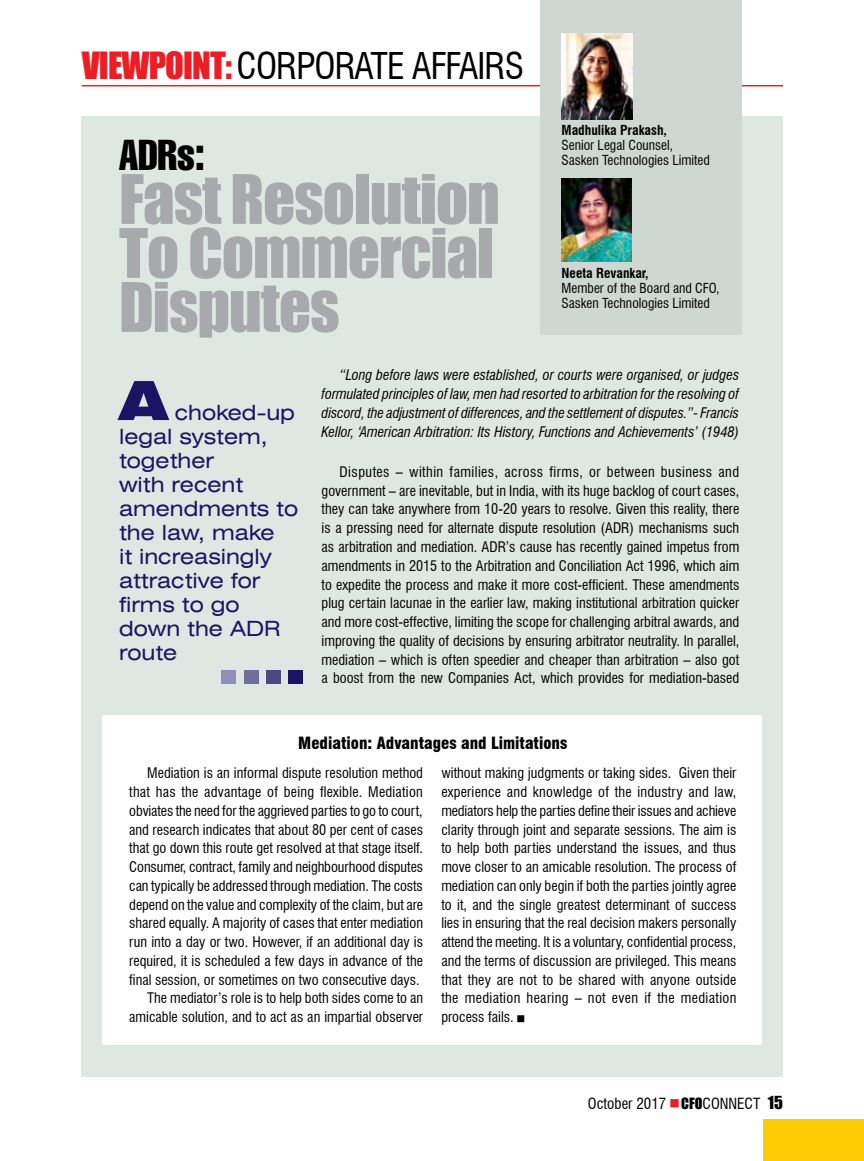
<style>
.page{position:relative;width:864px;height:1161px;background:#fff}
.page>*{position:absolute;margin:0;border:0;box-sizing:border-box;transform-origin:0 0}
.t1{font:63px/54px "Impact";letter-spacing:-.02em;color:#a7a9ac;text-align:justify}
.t2{font:900 expanded 54px "Swiss 721 BT";color:#1b1464}
.t3{font:extra-condensed 42px "Swiss 911 BT";color:#000}
.t4{font:condensed 36px "Swiss 721 BT";letter-spacing:-.025em;color:#000}
.t5{font:expanded 21px/24px "Swiss 721 BT";color:#1b1464}
.t6{font:900 condensed 16.5px "Swiss 721 BT";color:#000}
.t7{font:condensed 15px "Swiss 721 BT";color:#000}
.t8{font:condensed 14.25px/18.8px "Swiss 721 BT";color:#000;text-align:justify}
.t9{font:italic condensed 14.25px/18.8px "Swiss 721 BT";color:#000;text-align:justify}
.t10{font:condensed 13.5px/15px "Swiss 721 BT";color:#000}
.t11{font:700 condensed 13.5px "Swiss 721 BT";color:#000}
.s1{font-family:"Impact";font-stretch:normal;font-size:34.5px;color:#ec1d24}
.s2{font-family:"Impact";font-stretch:normal;font-size:14.25px}
.s3{font-family:"Impact";font-stretch:normal;font-size:16.5px}
</style>
<div class="page">
<hr style="left:82px;top:85px;width:701px;height:1px;background:#ec1d24">
<div style="left:763px;top:1119px;width:101px;height:42px;background:#ffcb05"></div>
<div style="left:81px;top:117px;width:702px;height:960px;background:#dfe7e2"></div>
<div style="left:244px;top:670px;width:15px;height:14px;background:#716d9f"></div>
<div style="left:266px;top:670px;width:15px;height:14px;background:#4d4884"></div>
<div style="left:289px;top:670px;width:14px;height:14px;background:#1b1464"></div>
<div style="left:221px;top:670px;width:15px;height:14px;background:#928eb7"></div>
<div style="left:540px;top:0;width:202px;height:335px;background:#cfd7d3"></div>
<div style="left:102px;top:715px;width:660px;height:330px;background:#fff"></div>
<img style="left:562px;top:34px;width:71px;height:85px">
<img style="left:562px;top:179px;width:70px;height:83px">
<h3 class="t4" style="left:82px;top:44px;width:444px"><span class="s1">VIEWPOINT:</span> CORPORATE AFFAIRS</h3>
<h3 class="t3" style="left:119px;top:131px;width:88px">ADRs:</h3>
<h1 class="t1" style="left:119px;top:171px;width:382px">Fast Resolution To Commercial Disputes</h1>
<p class="t11" style="left:562px;top:122px;width:107px">Madhulika Prakash,</p>
<p class="t10" style="left:562px;top:137px;width:113px">Senior Legal Counsel,</p>
<p class="t10" style="left:562px;top:152px;width:150px">Sasken Technologies Limited</p>
<p class="t11" style="left:562px;top:265px;width:89px">Neeta Revankar,</p>
<p class="t10" style="left:562px;top:281px;width:160px">Member of the Board and CFO,<br>Sasken Technologies Limited</p>
<h2 class="t2" style="left:119px;top:368px;width:50px">A</h2>
<h3 class="t5" style="left:119px;top:401px;width:181px;text-indent:56px">choked-up legal system, together<br>with recent amendments to the law, make<br>it increasingly attractive for firms to go down the ADR route</h3>
<p class="t9" style="left:322px;top:366px;width:419px;text-indent:18px">“Long before laws were established, or courts were organised, or judges formulated principles of law, men had resorted to arbitration for the resolving of discord, the adjustment of differences, and the settlement of disputes.”- Francis Kellor, ‘American Arbitration: Its History, Functions and Achievements’ (1948)</p>
<p class="t8" style="left:322px;top:462px;width:419px;text-indent:18px">Disputes – within families, across firms, or between business and government – are inevitable, but in India, with its huge backlog of court cases, they can take anywhere from 10-20 years to resolve. Given this reality, there is a pressing need for alternate dispute resolution (ADR) mechanisms such as arbitration and mediation. ADR’s cause has recently gained impetus from amendments in 2015 to the Arbitration and Conciliation Act 1996, which aim to expedite the process and make it more cost-efficient. These amendments plug certain lacunae in the earlier law, making institutional arbitration quicker and more cost-effective, limiting the scope for challenging arbitral awards, and improving the quality of decisions by ensuring arbitrator neutrality. In parallel, mediation – which is often speedier and cheaper than arbitration – also got a boost from the new Companies Act, which provides for mediation-based</p>
<p class="t6" style="left:298px;top:733px;width:271px">Mediation: Advantages and Limitations</p>
<p class="t8" style="left:441px;top:764px;width:297px">without making judgments or taking sides. Given their experience and knowledge of the industry and law, mediators help the parties define their issues and achieve clarity through joint and separate sessions. The aim is to help both parties understand the issues, and thus move closer to an amicable resolution. The process of mediation can only begin if both the parties jointly agree to it, and the single greatest determinant of success lies in ensuring that the real decision makers personally attend the meeting. It is a voluntary, confidential process, and the terms of discussion are privileged. This means that they are not to be shared with anyone outside the mediation hearing – not even if the mediation process fails. ■</p>
<p class="t8" style="left:129px;top:764px;width:295px;text-align:right">Mediation is an informal dispute resolution method that has the advantage of being flexible. Mediation obviates the need for the aggrieved parties to go to court, and research indicates that about 80 per cent of cases that go down this route get resolved at that stage itself.<br>Consumer, contract, family and neighbourhood disputes can typically be addressed through mediation. The costs depend on the value and complexity of the claim, but are shared equally. A majority of cases that enter mediation run into a day or two. However, if an additional day is required, it is scheduled a few days in advance of the final session, or sometimes on two consecutive days.<br>The mediator’s role is to help both sides come to an amicable solution, and to act as an impartial observer</p>
<p class="t7" style="left:588px;top:1095px;width:197px">October 2017 <span class="s2">CFO</span>CONNECT <span class="s3">15</span></p>
</div>
